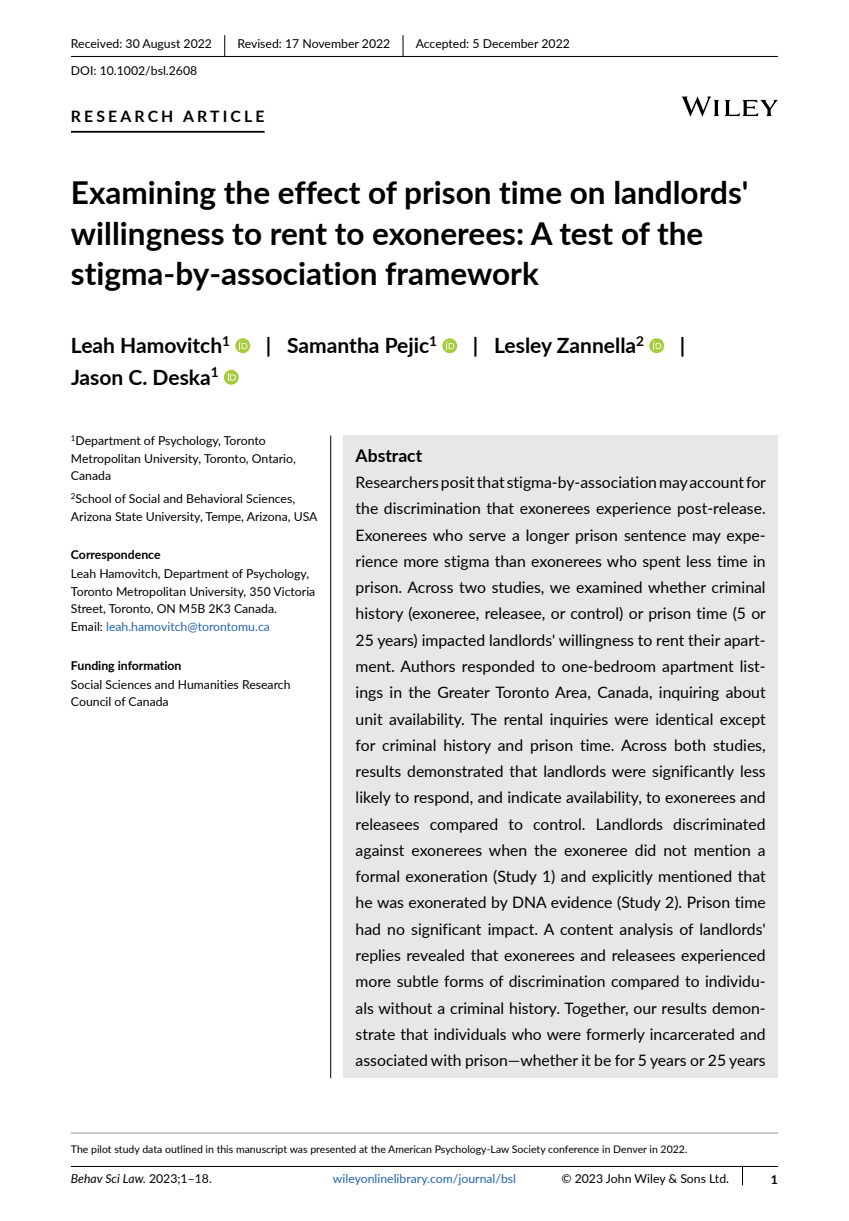
<style>
.page{position:relative;width:849px;height:1221px;background:#fff}
.page>*{position:absolute;margin:0;border:0;box-sizing:border-box;transform-origin:0 0}
.t1{font:700 31.5px/40.2px "Lato";color:#000}
.t2{font:700 21px "Lato";color:#000}
.t3{font:700 17.5px "Lato";color:#000}
.t4{font:15.75px/26.2px "Lato";color:#000;text-align:justify}
.t5{font:700 15.75px "Lato";letter-spacing:.2em;color:#000}
.t6{font:12.25px/17.5px "Lato";color:#000}
.t7{font:12.25px "Lato";color:#2564af}
.t8{font:700 12.25px "Lato";color:#000}
.t9{font:italic 12.25px "Lato";color:#000}
.t10{font:10.5px "Lato";color:#000}
.s1{color:#2564af}
.s2{font-style:normal}
</style>
<div class="page">
<div style="left:343px;top:435px;width:434px;height:643px;background:#e6e7e8"></div>
<hr style="left:71px;top:56px;width:706px;height:1px;background:#000">
<hr style="left:71px;top:131px;width:193px;height:2px;background:#000">
<svg style="left:235px;top:338px;width:15px;height:15px"></svg>
<svg style="left:239px;top:341px;width:8px;height:8px"></svg>
<svg style="left:442px;top:338px;width:15px;height:15px"></svg>
<svg style="left:446px;top:341px;width:8px;height:8px"></svg>
<svg style="left:649px;top:338px;width:15px;height:15px"></svg>
<svg style="left:653px;top:341px;width:8px;height:8px"></svg>
<div style="left:224px;top:370px;width:15px;height:14px;background:#a4cd39;border-radius:50%"></div>
<svg style="left:228px;top:372px;width:8px;height:8px"></svg>
<svg style="left:224px;top:35px;width:1px;height:21px"></svg>
<svg style="left:402px;top:35px;width:1px;height:21px"></svg>
<hr style="left:71px;top:1165px;width:706px;height:1px;background:#000">
<svg style="left:681px;top:96px;width:96px;height:21px"></svg>
<hr style="left:71px;top:1132px;width:706px;height:1px;background:#939598">
<hr style="left:330px;top:435px;width:1px;height:643px;background:#000">
<p class="t6" style="left:71px;top:35px;width:142px">Received: 30 August 2022</p>
<p class="t6" style="left:237px;top:35px;width:154px">Revised: 17 November 2022</p>
<p class="t6" style="left:415px;top:35px;width:156px">Accepted: 5 December 2022</p>
<p class="t6" style="left:71px;top:61px;width:128px">DOI: 10.1002/bsl.2608</p>
<p class="t5" style="left:71px;top:105px;width:195px">RESEARCH ARTICLE</p>
<h1 class="t1" style="left:71px;top:171px;width:679px">Examining the effect of prison time on landlords' willingness to rent to exonerees: A test of the stigma-by-association framework</h1>
<h2 class="t2" style="left:71px;top:330px;width:161px">Leah Hamovitch<sup>1</sup></h2>
<h2 class="t2" style="left:266px;top:330px;width:173px">| Samantha Pejic<sup>1</sup></h2>
<h2 class="t2" style="left:473px;top:330px;width:173px">| Lesley Zannella<sup>2</sup></h2>
<h2 class="t2" style="left:679px;top:330px;width:7px">|</h2>
<h2 class="t2" style="left:71px;top:361px;width:149px">Jason C. Deska<sup>1</sup></h2>
<p class="t6" style="left:71px;top:431px;width:226px"><sup>1</sup>Department of Psychology, Toronto<br>Metropolitan University, Toronto, Ontario,<br>Canada</p>
<p class="t6" style="left:71px;top:489px;width:248px"><sup>2</sup>School of Social and Behavioral Sciences,<br>Arizona State University, Tempe, Arizona, USA</p>
<p class="t8" style="left:71px;top:545px;width:91px">Correspondence</p>
<p class="t6" style="left:71px;top:564px;width:246px">Leah Hamovitch, Department of Psychology, Toronto Metropolitan University, 350 Victoria Street, Toronto, ON M5B 2K3 Canada.<br>Email: <span class="s1">leah.hamovitch@torontomu.ca</span></p>
<p class="t8" style="left:71px;top:656px;width:112px">Funding information</p>
<p class="t6" style="left:71px;top:675px;width:221px">Social Sciences and Humanities Research<br>Council of Canada</p>
<p class="t3" style="left:355px;top:442px;width:68px">Abstract</p>
<p class="t4" style="left:355px;top:468px;width:412px">Researchers posit that stigma-by-association may account for the discrimination that exonerees experience post-release.<br>Exonerees who serve a longer prison sentence may expe&shy;rience more stigma than exonerees who spent less time in prison. Across two studies, we examined whether criminal history (exoneree, releasee, or control) or prison time (5 or 25 years) impacted landlords' willingness to rent their apart&shy;ment. Authors responded to one-bedroom apartment list&shy;ings in the Greater Toronto Area, Canada, inquiring about unit availability. The rental inquiries were identical except for criminal history and prison time. Across both studies, results demonstrated that landlords were significantly less likely to respond, and indicate availability, to exonerees and releasees compared to control. Landlords discriminated against exonerees when the exoneree did not mention a formal exoneration (Study 1) and explicitly mentioned that he was exonerated by DNA evidence (Study 2). Prison time had no significant impact. A content analysis of landlords' replies revealed that exonerees and releasees experienced more subtle forms of discrimination compared to individu&shy;als without a criminal history. Together, our results demon&shy;strate that individuals who were formerly incarcerated and associated with prison—whether it be for 5 years or 25 years</p>
<p class="t10" style="left:71px;top:1141px;width:617px">The pilot study data outlined in this manuscript was presented at the American Psychology-Law Society conference in Denver in 2022.</p>
<p class="t9" style="left:71px;top:1170px;width:142px">Behav Sci Law. <span class="s2">2023;1–18.</span></p>
<p class="t7" style="left:333px;top:1170px;width:185px">wileyonlinelibrary.com/journal/bsl</p>
<p class="t6" style="left:561px;top:1169px;width:169px">© 2023 John Wiley &amp; Sons Ltd.</p>
<p class="t8" style="left:770px;top:1169px;width:9px">1</p>
</div>
